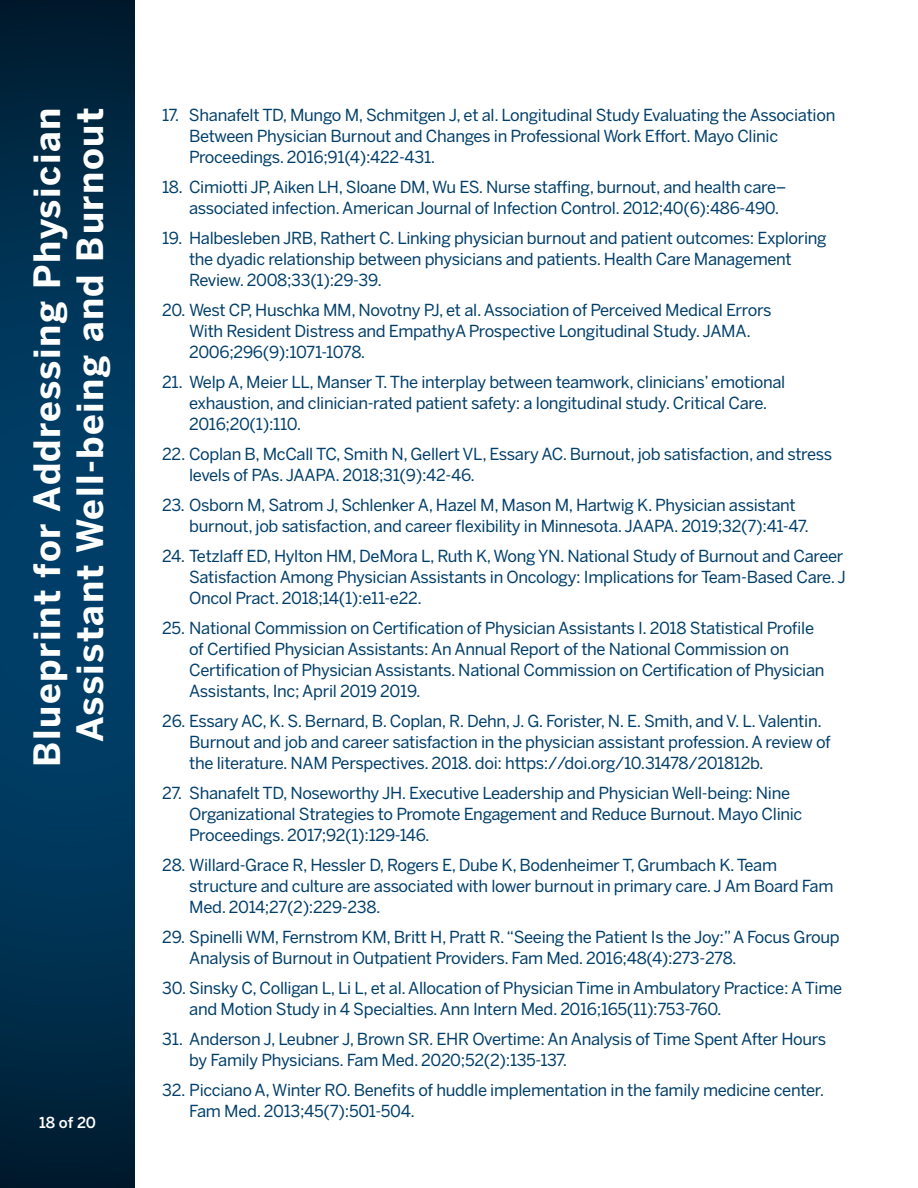
<style>
.page{position:relative;width:918px;height:1188px;background:#fff}
.page>*{position:absolute;margin:0;border:0;box-sizing:border-box;transform-origin:0 0}
.t1{font:700 36px/43.2px "Benton Sans";letter-spacing:.04em;color:#fff;text-align:right}
.t2{font:16.5px/21px "Benton Sans";letter-spacing:-.02em;color:#003e69}
.t3{font:500 15px "Benton Sans";color:#fff}
</style>
<div class="page">
<svg style="left:0;top:0;width:135px;height:1188px;background:#003153"></svg>
<h1 class="t1" style="left:25px;top:767px;width:660px;rotate:-90deg">Blueprint for Addressing Physician<br>Assistant Well-being and Burnout</h1>
<p class="t2" style="left:189px;top:104px;width:648px;text-indent:-27px">17. Shanafelt TD, Mungo M, Schmitgen J, et al. Longitudinal Study Evaluating the Association<br>Between Physician Burnout and Changes in Professional Work Effort. Mayo Clinic<br>Proceedings. 2016;91(4):422-431.</p>
<p class="t2" style="left:189px;top:176px;width:599px;text-indent:-27px">18. Cimiotti JP,Aiken LH, Sloane DM,Wu ES. Nurse staffing, burnout, and health care– associated infection.American Journal of Infection Control. 2012;40(6):486-490.</p>
<p class="t2" style="left:189px;top:227px;width:639px;text-indent:-27px">19. Halbesleben JRB, Rathert C. Linking physician burnout and patient outcomes: Exploring the dyadic relationship between physicians and patients. Health Care Management<br>Review. 2008;33(1):29-39.</p>
<p class="t2" style="left:189px;top:299px;width:584px;text-indent:-27px">20. West CP, Huschka MM, Novotny PJ, et al.Association of Perceived Medical Errors<br>With Resident Distress and EmpathyA Prospective Longitudinal Study. JAMA.<br>2006;296(9):1071-1078.</p>
<p class="t2" style="left:189px;top:371px;width:598px;text-indent:-27px">21. Welp A, Meier LL, Manser T.The interplay between teamwork, clinicians’emotional exhaustion, and clinician-rated patient safety: a longitudinal study. Critical Care.<br>2016;20(1):110.</p>
<p class="t2" style="left:189px;top:443px;width:645px;text-indent:-27px">22. Coplan B, McCall TC, Smith N, Gellert VL, Essary AC. Burnout, job satisfaction, and stress levels of PAs. JAAPA. 2018;31(9):42-46.</p>
<p class="t2" style="left:189px;top:494px;width:621px;text-indent:-27px">23. Osborn M, Satrom J, Schlenker A, Hazel M, Mason M, Hartwig K. Physician assistant burnout, job satisfaction, and career flexibility in Minnesota. JAAPA. 2019;32(7):41-47.</p>
<p class="t2" style="left:189px;top:545px;width:658px;text-indent:-27px">24. Tetzlaff ED, Hylton HM, DeMora L, Ruth K,Wong YN. National Study of Burnout and Career<br>Satisfaction Among Physician Assistants in Oncology: Implications for Team-Based Care. J<br>Oncol Pract. 2018;14(1):e11-e22.</p>
<p class="t2" style="left:189px;top:617px;width:637px;text-indent:-27px">25. National Commission on Certification of Physician Assistants I. 2018 Statistical Profile of Certified Physician Assistants: An Annual Report of the National Commission on Certification of Physician Assistants. National Commission on Certification of Physician Assistants, Inc; April 2019 2019.</p>
<p class="t2" style="left:189px;top:710px;width:643px;text-indent:-27px">26. Essary AC, K. S. Bernard, B. Coplan, R. Dehn, J. G. Forister, N. E. Smith, and V. L.Valentin.<br>Burnout and job and career satisfaction in the physician assistant profession.A review of the literature. NAM Perspectives. 2018. doi: https://doi.org/10.31478/201812b.</p>
<p class="t2" style="left:189px;top:782px;width:615px;text-indent:-27px">27. Shanafelt TD, Noseworthy JH. Executive Leadership and Physician Well-being: Nine<br>Organizational Strategies to Promote Engagement and Reduce Burnout. Mayo Clinic<br>Proceedings. 2017;92(1):129-146.</p>
<p class="t2" style="left:189px;top:854px;width:646px;text-indent:-27px">28. Willard-Grace R, Hessler D, Rogers E, Dube K, Bodenheimer T, Grumbach K.Team structure and culture are associated with lower burnout in primary care. J Am Board Fam<br>Med. 2014;27(2):229-238.</p>
<p class="t2" style="left:189px;top:926px;width:652px;text-indent:-27px">29. Spinelli WM, Fernstrom KM, Britt H, Pratt R.“Seeing the Patient Is the Joy:”A Focus Group<br>Analysis of Burnout in Outpatient Providers. Fam Med. 2016;48(4):273-278.</p>
<p class="t2" style="left:189px;top:977px;width:655px;text-indent:-27px">30. Sinsky C, Colligan L, Li L, et al.Allocation of Physician Time in Ambulatory Practice: ATime and Motion Study in 4 Specialties.Ann Intern Med. 2016;165(11):753-760.</p>
<p class="t2" style="left:189px;top:1028px;width:639px;text-indent:-27px">31. Anderson J, Leubner J, Brown SR. EHR Overtime: An Analysis of Time Spent After Hours by Family Physicians. Fam Med. 2020;52(2):135-137.</p>
<p class="t2" style="left:189px;top:1079px;width:637px;text-indent:-27px">32. Picciano A,Winter RO. Benefits of huddle implementation in the family medicine center.<br>Fam Med. 2013;45(7):501-504.</p>
<p class="t3" style="left:39px;top:1114px;width:59px">18 of 20</p>
</div>
